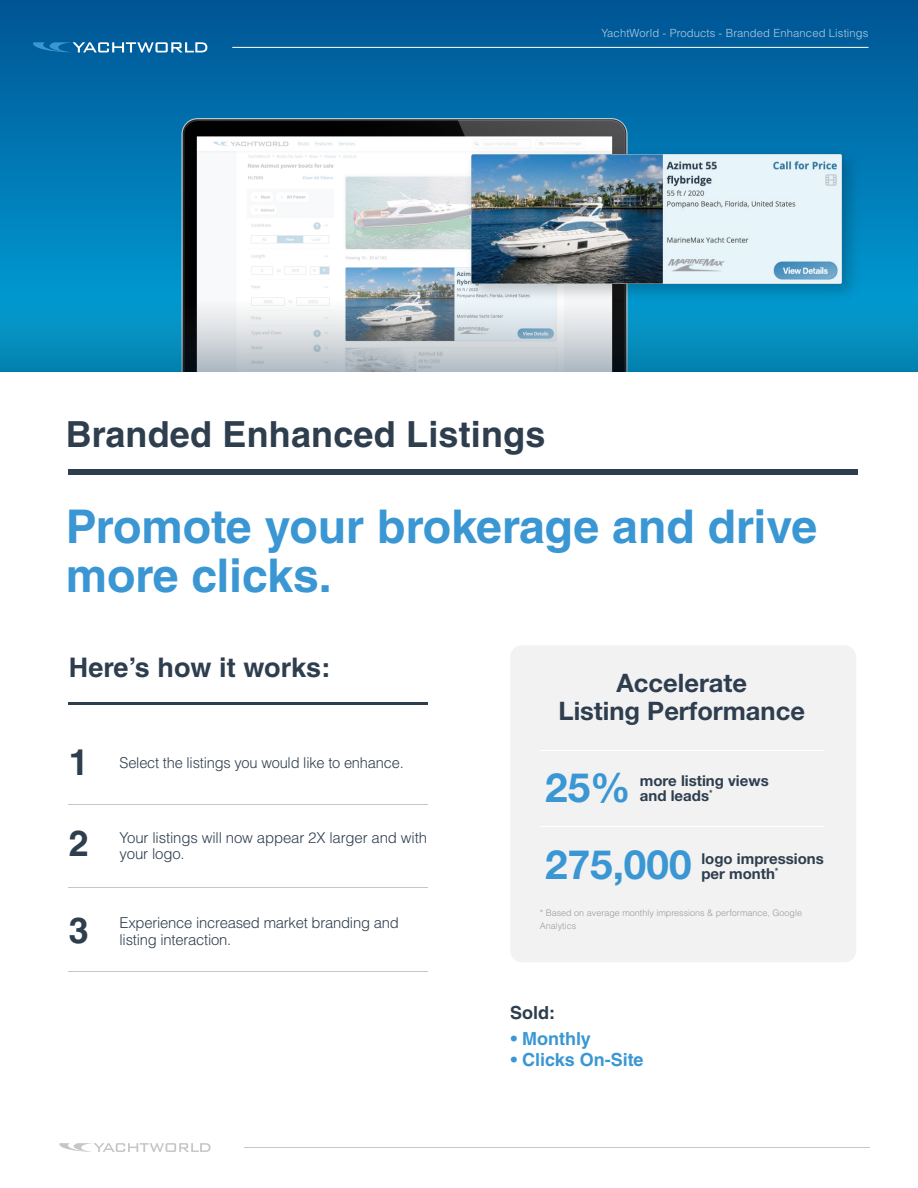
<style>
.page{position:relative;width:918px;height:1188px;background:#fff}
.page>*{position:absolute;margin:0;border:0;box-sizing:border-box;transform-origin:0 0}
.t1{font:700 46.5px/49.5px "Helvetica LT Std";color:#3a97d3}
.t2{font:700 40.5px "Helvetica Neue LT Std";color:#3a97d3}
.t3{font:700 36px "Helvetica LT Std";letter-spacing:.005em;color:#2e3e4e}
.t4{font:700 27px "Helvetica LT Std";letter-spacing:.005em;color:#2e3e4e}
.t5{font:700 25.5px/28.5px "Helvetica Neue LT Std";color:#2e3e4e;text-align:center}
.t6{font:700 18px "Helvetica LT Std";color:#3a97d3}
.t7{font:700 18px "Helvetica LT Std";color:#2e3e4e}
.t8{font:300 15px/16.5px "Helvetica LT Std";letter-spacing:-.015em;color:#2e3e4e}
.t9{font:700 15px/15px "Helvetica Neue LT Std";color:#2e3e4e}
.t10{font:300 11.25px "Helvetica LT Std";letter-spacing:.01em;color:#fff}
.t11{font:300 9px/13.5px "Helvetica LT Std";color:#9b9b9b}
</style>
<div class="page">
<svg style="left:0;top:0;width:918px;height:298px;background:#0065a3"></svg>
<img style="left:44px;top:57px;width:720px;height:241px">
<svg style="left:0;top:298px;width:918px;height:73px;background:#5ba5c0"></svg>
<img style="left:459px;top:141px;width:408px;height:168px">
<img style="left:472px;top:154px;width:370px;height:130px">
<div style="left:68px;top:469px;width:790px;height:6px;background:#2e3e4e"></div>
<hr style="left:68px;top:702px;width:360px;height:3px;background:#2e3e4e">
<hr style="left:68px;top:804px;width:360px;height:1px;background:#c6c6c6">
<hr style="left:68px;top:887px;width:360px;height:1px;background:#c6c6c6">
<hr style="left:68px;top:971px;width:360px;height:1px;background:#c6c6c6">
<svg style="left:33px;top:42px;width:174px;height:10px"></svg>
<hr style="left:232px;top:47px;width:636px;height:1px;background:#fff">
<div style="left:510px;top:645px;width:346px;height:317px;background:#f2f2f2;border-radius:12px"></div>
<hr style="left:540px;top:750px;width:284px;height:1px;background:#fff">
<hr style="left:540px;top:826px;width:284px;height:1px;background:#fff">
<svg style="left:59px;top:1143px;width:152px;height:9px"></svg>
<hr style="left:244px;top:1147px;width:626px;height:1px;background:#c6c6c6">
<p class="t10" style="left:601px;top:26px;width:269px">YachtWorld - Products - Branded Enhanced Listings</p>
<h3 class="t3" style="left:66px;top:412px;width:481px">Branded Enhanced Listings</h3>
<h1 class="t1" style="left:66px;top:501px;width:753px">Promote your brokerage and drive more clicks.</h1>
<h3 class="t4" style="left:69px;top:651px;width:263px">Here’s how it works:</h3>
<h3 class="t3" style="left:69px;top:740px;width:22px">1</h3>
<h3 class="t3" style="left:69px;top:822px;width:22px">2</h3>
<p class="t8" style="left:120px;top:754px;width:286px">Select the listings you would like to enhance.</p>
<p class="t8" style="left:120px;top:829px;width:309px">Your listings will now appear 2X larger and with your logo.</p>
<h3 class="t3" style="left:69px;top:909px;width:22px">3</h3>
<p class="t8" style="left:120px;top:914px;width:281px">Experience increased market branding and listing interaction.</p>
<h3 class="t5" style="left:559px;top:668px;width:248px">Accelerate<br>Listing Performance</h3>
<h2 class="t2" style="left:545px;top:762px;width:87px">25%</h2>
<p class="t9" style="left:640px;top:773px;width:130px">more listing views and leads<sup>*</sup></p>
<h2 class="t2" style="left:545px;top:840px;width:148px">275,000</h2>
<p class="t9" style="left:701px;top:850px;width:124px">logo impressions per month<sup>*</sup></p>
<p class="t11" style="left:540px;top:906px;width:264px">* Based on average monthly impressions &amp; performance, Google<br>Analytics</p>
<p class="t7" style="left:510px;top:1002px;width:46px">Sold:</p>
<p class="t6" style="left:511px;top:1027px;width:82px">• Monthly</p>
<p class="t6" style="left:511px;top:1048px;width:134px">• Clicks On-Site</p>
</div>
